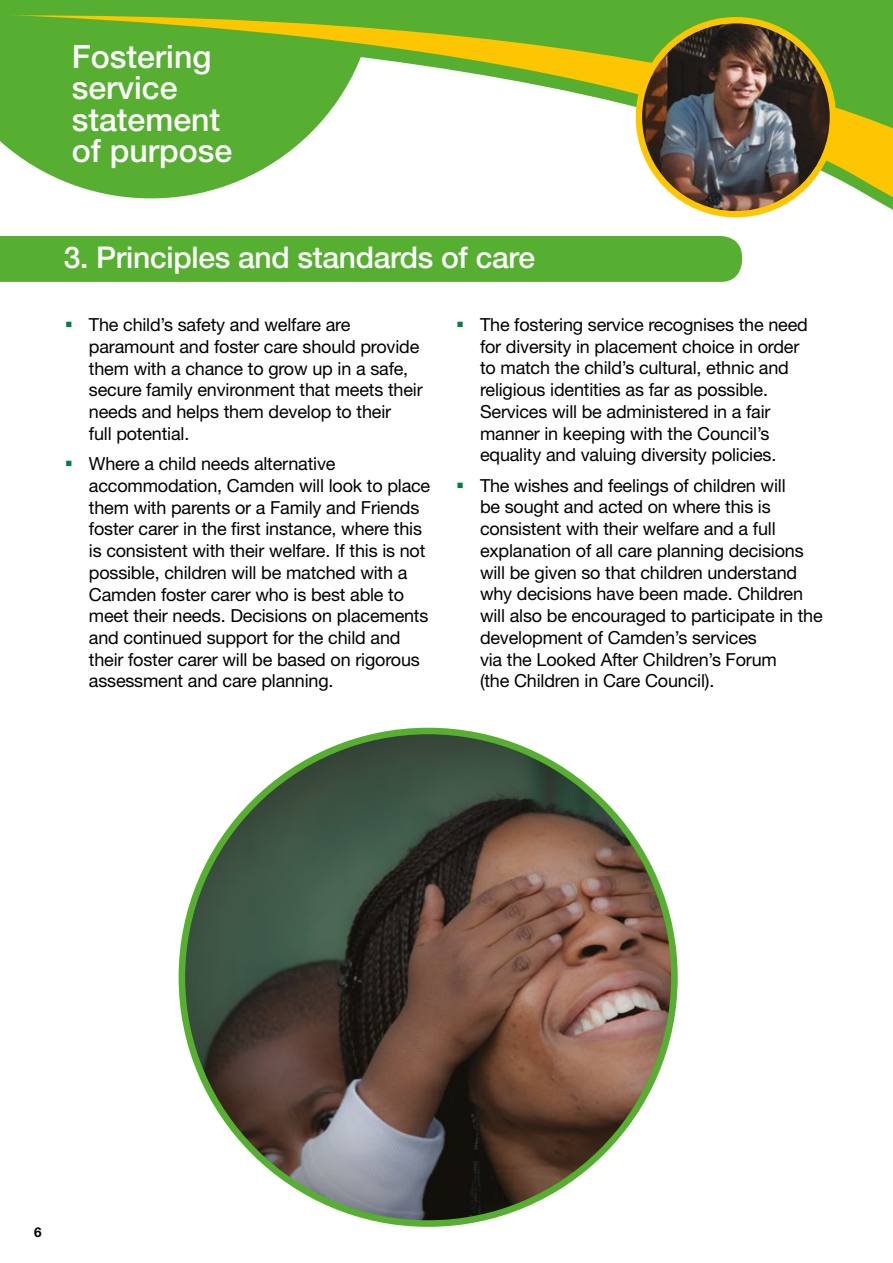
<style>
.page{position:relative;width:893px;height:1263px;background:#fff}
.page>*{position:absolute;margin:0;border:0;box-sizing:border-box;transform-origin:0 0}
.t1{font:500 32.1px/31.5px "Helvetica Neue";color:#fff}
.t2{font:500 30px "Helvetica Neue";letter-spacing:-.01em;color:#fff}
.t3{font:18px/21.8px "Helvetica Neue";letter-spacing:-.01em;color:#000}
.t4{font:700 13.5px "Helvetica Neue";color:#000}
</style>
<div class="page">
<svg style="left:0;top:0;width:893px;height:218px;fill:#56af31"></svg>
<div style="left:0;top:236px;width:742px;height:46px;background:#56af31"></div>
<img style="left:639px;top:20px;width:194px;height:194px">
<div style="left:636px;top:17px;width:200px;height:200px;border:6px solid #fdc600;border-radius:50%"></div>
<img style="left:182px;top:733px;width:492px;height:490px">
<h1 class="t1" style="left:72px;top:40px;width:162px">Fostering service statement of purpose</h1>
<h2 class="t2" style="left:64px;top:240px;width:473px">3. Principles and standards of care</h2>
<p class="t3" style="left:89px;top:313px;width:335px">The child’s safety and welfare are paramount and foster care should provide them with a chance to grow up in a safe, secure family environment that meets their needs and helps them develop to their<br>full potential.</p>
<p class="t3" style="left:89px;top:452px;width:343px">Where a child needs alternative accommodation, Camden will look to place them with parents or a Family and Friends foster carer in the first instance, where this is consistent with their welfare. If this is not possible, children will be matched with a Camden foster carer who is best able to meet their needs. Decisions on placements and continued support for the child and their foster carer will be based on rigorous assessment and care planning.</p>
<p class="t3" style="left:480px;top:313px;width:329px">The fostering service recognises the need for diversity in placement choice in order to match the child’s cultural, ethnic and religious identities as far as possible.<br>Services will be administered in a fair manner in keeping with the Council’s equality and valuing diversity policies.</p>
<p class="t3" style="left:480px;top:474px;width:344px">The wishes and feelings of children will<br>be sought and acted on where this is consistent with their welfare and a full explanation of all care planning decisions will be given so that children understand why decisions have been made. Children will also be encouraged to participate in the development of Camden’s services<br>via the Looked After Children’s Forum<br>(the Children in Care Council).</p>
<p class="t4" style="left:34px;top:1224px;width:9px">6</p>
</div>
